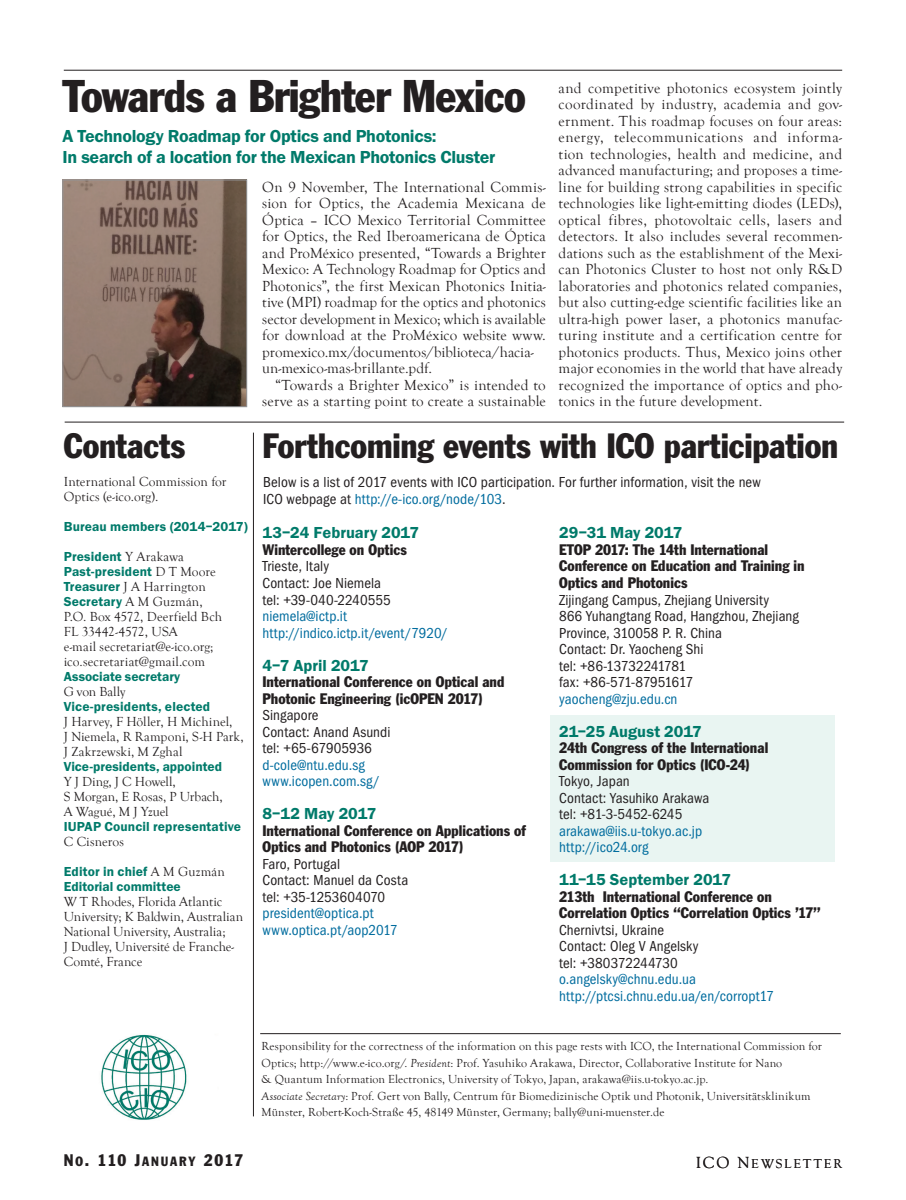
<style>
.page{position:relative;width:906px;height:1200px;background:#fff}
.page>*{position:absolute;margin:0;border:0;box-sizing:border-box;transform-origin:0 0}
.t1{font:condensed 45px "Franklin Gothic";letter-spacing:-.02em;color:#231f20}
.t2{font:condensed 34.5px "Franklin Gothic";letter-spacing:-.005em;color:#231f20}
.t3{font:600 18px/21px "Franklin Got Io P";letter-spacing:-.02em;color:#007a6a}
.t4{font:600 16.5px "Franklin Got Io P";color:#007a6a}
.t5{font:16.5px "Franklin Gothic Condensed SC800";letter-spacing:.07em;color:#231f20}
.t6{font:15px/16.5px "Goudy Old Style T";letter-spacing:.01em;color:#231f20}
.t7{font:15px/16.5px "Franklin Got Cd Io P";letter-spacing:.005em;color:#231f20}
.t8{font:condensed 15px/16.5px "Franklin Gothic";letter-spacing:.005em;color:#231f20}
.t9{font:15px/16.5px "Franklin Got Cd Io P";letter-spacing:.005em;color:#006c9e}
.t10{font:13.5px/15px "Goudy Old Style T";letter-spacing:.005em;color:#231f20}
.t11{font:600 13.5px/15px "Franklin Got Io P";letter-spacing:.01em;color:#007a6a}
.t12{font:13.2px "Goudy Old Style T Regular SC800";letter-spacing:.15em;color:#231f20}
.t13{font:12px/16.5px "Goudy Old Style T";letter-spacing:.015em;color:#231f20}
.s1{font-family:"Goudy Old Style T";font-weight:400;color:#231f20}
.s2{font-family:"Franklin Got Io P";font-weight:600;color:#007a6a}
.s3{color:#006c9e}
.s4{font-style:italic}
.s5{font-size:13.2px}
.s6{font-size:16.5px}
</style>
<div class="page">
<hr style="left:64px;top:70px;width:778px;height:1px;background:#231f20">
<img style="left:101px;top:1034px;width:86px;height:86px">
<hr style="left:260px;top:1033px;width:581px;height:1px;background:#231f20">
<hr style="left:65px;top:422px;width:779px;height:1px;background:#231f20">
<hr style="left:253px;top:432px;width:1px;height:684px;background:#231f20">
<img style="left:65px;top:182px;width:180px;height:223px">
<div style="left:63px;top:180px;width:184px;height:227px;border:1px solid #939598"></div>
<div style="left:550px;top:714px;width:284px;height:147px;background:#e9f5f2"></div>
<h1 class="t1" style="left:63px;top:69px;width:464px">Towards a Brighter Mexico</h1>
<p class="t3" style="left:63px;top:126px;width:434px">A Technology Roadmap for Optics and Photonics:<br>In search of a location for the Mexican Photonics Cluster</p>
<p class="t6" style="left:262px;top:179px;width:285px">On 9 November, The International Commis&shy;sion for Optics, the Academia Mexicana de Óptica – ICO Mexico Territorial Committee for Optics, the Red Iberoamericana de Óptica and ProMéxico presented, “Towards a Brighter Mexico: A Technology Roadmap for Optics and Photonics”, the first Mexican Photonics Initia&shy;tive (MPI) roadmap for the optics and photonics sector development in Mexico; which is available for download at the ProMéxico website www. promexico.mx/documentos/biblioteca/hacia&shy;un-mexico-mas-brillante.pdf.</p>
<p class="t6" style="left:262px;top:377px;width:285px;text-align:right">“Towards a Brighter Mexico” is intended to serve as a starting point to create a sustainable</p>
<p class="t6" style="left:558px;top:80px;width:285px;text-align:justify">and competitive photonics ecosystem jointly coordinated by industry, academia and gov&shy;ernment. This roadmap focuses on four areas: energy, telecommunications and informa&shy;tion technologies, health and medicine, and advanced manufacturing; and proposes a time&shy;line for building strong capabilities in specific technologies like light-emitting diodes (LEDs), optical fibres, photovoltaic cells, lasers and detectors. It also includes several recommen&shy;dations such as the establishment of the Mexi&shy;can Photonics Cluster to host not only R&amp;D laboratories and photonics related companies, but also cutting-edge scientific facilities like an ultra-high power laser, a photonics manufac&shy;turing institute and a certification centre for photonics products. Thus, Mexico joins other major economies in the world that have already recognized the importance of optics and pho&shy;tonics in the future development.</p>
<h2 class="t2" style="left:64px;top:424px;width:123px">Contacts</h2>
<p class="t10" style="left:64px;top:474px;width:164px">International Commission for<br>Optics (e-ico.org).</p>
<p class="t11" style="left:64px;top:519px;width:186px">Bureau members (2014–2017)</p>
<p class="t11" style="left:64px;top:549px;width:154px">President <span class="s1">Y Arakawa<br></span>Past-president <span class="s1">D T Moore</span></p>
<p class="t10" style="left:64px;top:579px;width:143px"><span class="s2">Treasurer</span> J A Harrington</p>
<p class="t11" style="left:64px;top:594px;width:140px">Secretary <span class="s1">A M Guzmán,</span></p>
<p class="t10" style="left:64px;top:609px;width:160px">P.O. Box 4572, Deerfield Bch<br>FL 33442-4572, USA<br>e-mail secretariat@e-ico.org; ico.secretariat@gmail.com</p>
<p class="t11" style="left:64px;top:669px;width:118px">Associate secretary</p>
<p class="t10" style="left:64px;top:684px;width:63px">G von Bally</p>
<p class="t11" style="left:64px;top:699px;width:148px">Vice-presidents, elected</p>
<p class="t10" style="left:64px;top:714px;width:181px">J Harvey, F Höller, H Michinel,<br>J Niemela, R Ramponi, S-H Park,<br>J Zakrzewski, M Zghal</p>
<p class="t11" style="left:64px;top:759px;width:160px">Vice-presidents, appointed</p>
<p class="t10" style="left:64px;top:774px;width:160px">Y J Ding, J C Howell,<br>S Morgan, E Rosas, P Urbach,<br>A Wagué, M J Yzuel</p>
<p class="t11" style="left:64px;top:819px;width:179px">IUPAP Council representative</p>
<p class="t10" style="left:64px;top:834px;width:62px">C Cisneros</p>
<p class="t11" style="left:64px;top:864px;width:163px">Editor in chief <span class="s1">A M Guzmán<br></span>Editorial committee</p>
<p class="t10" style="left:64px;top:894px;width:181px">W T Rhodes, Florida Atlantic<br>University; K Baldwin, Australian<br>National University, Australia;<br>J Dudley, Université de Franche-<br>Comté, France</p>
<h2 class="t2" style="left:262px;top:424px;width:577px">Forthcoming events with ICO participation</h2>
<p class="t7" style="left:263px;top:474px;width:499px">Below is a list of 2017 events with ICO participation. For further information, visit the new<br>ICO webpage at <span class="s3">http://e-ico.org/node/103</span>.</p>
<p class="t4" style="left:262px;top:523px;width:158px">13–24 February 2017</p>
<p class="t8" style="left:262px;top:541px;width:146px">Wintercollege on Optics</p>
<p class="t7" style="left:262px;top:558px;width:130px">Trieste, Italy<br>Contact: Joe Niemela tel: +39-040-2240555</p>
<p class="t9" style="left:262px;top:607px;width:187px">niemela@ictp.it http://indico.ictp.it/event/7920/</p>
<p class="t4" style="left:262px;top:655px;width:108px">4–7 April 2017</p>
<p class="t8" style="left:262px;top:673px;width:244px">International Conference on Optical and<br>Photonic Engineering (icOPEN 2017)</p>
<p class="t7" style="left:262px;top:706px;width:129px">Singapore<br>Contact: Anand Asundi tel: +65-67905936</p>
<p class="t9" style="left:262px;top:756px;width:119px">d-cole@ntu.edu.sg www.icopen.com.sg/</p>
<p class="t4" style="left:262px;top:804px;width:115px">8–12 May 2017</p>
<p class="t8" style="left:262px;top:821px;width:265px">International Conference on Applications of<br>Optics and Photonics (AOP 2017)</p>
<p class="t7" style="left:262px;top:855px;width:147px">Faro, Portugal<br>Contact: Manuel da Costa tel: +35-1253604070</p>
<p class="t9" style="left:262px;top:904px;width:136px">president@optica.pt www.optica.pt/aop2017</p>
<p class="t4" style="left:559px;top:523px;width:125px">29–31 May 2017</p>
<p class="t8" style="left:559px;top:541px;width:247px">ETOP 2017: The 14th International<br>Conference on Education and Training in<br>Optics and Photonics</p>
<p class="t7" style="left:559px;top:591px;width:241px">Zijingang Campus, Zhejiang University<br>866 Yuhangtang Road, Hangzhou, Zhejiang<br>Province, 310058 P. R. China<br>Contact: Dr. Yaocheng Shi<br>tel: +86-13732241781<br>fax: +86-571-87951617</p>
<p class="t9" style="left:559px;top:690px;width:120px">yaocheng@zju.edu.cn</p>
<p class="t4" style="left:559px;top:721px;width:144px">21–25 August 2017</p>
<p class="t8" style="left:559px;top:739px;width:211px">24th Congress of the International<br>Commission for Optics (ICO-24)</p>
<p class="t7" style="left:559px;top:772px;width:152px">Tokyo, Japan<br>Contact: Yasuhiko Arakawa tel: +81-3-5452-6245</p>
<p class="t9" style="left:559px;top:822px;width:144px">arakawa@iis.u-tokyo.ac.jp http://ico24.org</p>
<p class="t4" style="left:559px;top:870px;width:173px">11–15 September 2017</p>
<p class="t8" style="left:559px;top:887px;width:263px">213th International Conference on<br>Correlation Optics “Correlation Optics ’17”</p>
<p class="t7" style="left:559px;top:921px;width:141px">Chernivtsi, Ukraine<br>Contact: Oleg V Angelsky tel: +380372244730</p>
<p class="t9" style="left:559px;top:970px;width:216px">o.angelsky@chnu.edu.ua http://ptcsi.chnu.edu.ua/en/corropt17</p>
<p class="t13" style="left:261px;top:1038px;width:562px">Responsibility for the correctness of the information on this page rests with ICO, the International Commission for Optics; http://www.e-ico.org/. <span class="s4">President</span>: Prof. Yasuhiko Arakawa, Director, Collaborative Institute for Nano<br>&amp; Quantum Information Electronics, University of Tokyo, Japan, arakawa@iis.u-tokyo.ac.jp.<br><span class="s4">Associate Secretary</span>: Prof. Gert von Bally, Centrum für Biomedizinische Optik und Photonik, Universitätsklinikum Münster, Robert-Koch-Straße 45, 48149 Münster, Germany; bally@uni-muenster.de</p>
<p class="t5" style="left:64px;top:1149px;width:181px">N<span class="s5">O</span>. 110 J<span class="s5">ANUARY</span> 2017</p>
<p class="t12" style="left:695px;top:1155px;width:148px"><span class="s6">ICO N</span>EWSLETTER</p>
</div>
